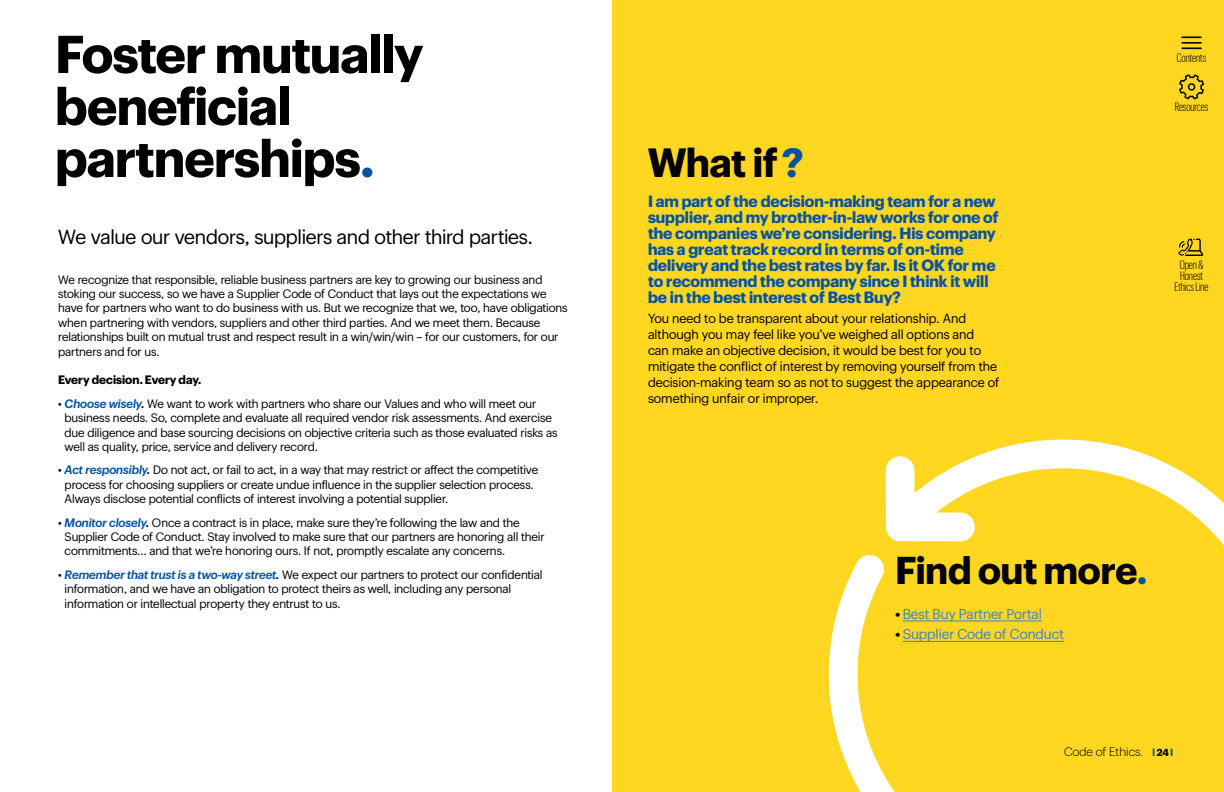
<style>
.page{position:relative;width:1224px;height:792px;background:#fff}
.page>*{position:absolute;margin:0;border:0;box-sizing:border-box;transform-origin:0 0}
.t1{font:700 52px/52px "Human BBY 75";letter-spacing:-.005em;color:#000}
.t2{font:700 40px "Human BBY 75";color:#00030a}
.t3{font:700 38px "Human BBY 75";color:#00030a}
.t4{font:20px "Human BBY 55";letter-spacing:-.015em;color:#000}
.t5{font:700 16px/16px "Human BBY 75";color:#0253a5}
.t6{font:14px "Human BBY 55";color:#4083c4}
.t7{font:13px/16px "Human BBY 55";color:#00030a}
.t8{font:12px/14.4px "Human BBY 55";letter-spacing:-.01em;color:#000}
.t9{font:300 12px/11px "Human BBY Condensed 47";color:#000;text-align:center}
.t10{font:700 12px "Human BBY 75";letter-spacing:.005em;color:#000}
.t11{font:300 12px "Human BBY 45";color:#000}
.s1{color:#0253a5}
.s2{font-family:"Human BBY 66";font-weight:500;font-style:italic;color:#0253a5}
.s3{font-family:"Human BBY 66";font-weight:500;font-style:italic}
.s4{font-family:"Human BBY 75";font-weight:700;color:#00030a}
.s5{font-family:"Human BBY 75";font-weight:700;font-size:10px;color:#0253a5}
.s6{font-family:"Human BBY 75";font-weight:700;font-size:10px}
</style>
<div class="page">
<div style="left:612px;top:0;width:612px;height:792px;background:#ffd620"></div>
<hr style="left:1181px;top:36px;width:21px;height:2px;background:#00030a">
<hr style="left:1181px;top:42px;width:21px;height:2px;background:#00030a">
<hr style="left:1181px;top:47px;width:21px;height:2px;background:#00030a">
<svg style="left:1179px;top:74px;width:26px;height:26px"></svg>
<svg style="left:1178px;top:239px;width:25px;height:17px"></svg>
<svg style="left:829px;top:440px;width:395px;height:352px"></svg>
<hr style="left:903px;top:621px;width:139px;height:1px;background:#4083c4">
<hr style="left:903px;top:641px;width:161px;height:1px;background:#4083c4">
<h1 class="t1" style="left:55px;top:23px;width:369px">Foster mutually beneficial partnerships<span class="s1">.</span></h1>
<h3 class="t4" style="left:58px;top:222px;width:476px">We value our vendors, suppliers and other third parties.</h3>
<p class="t8" style="left:58px;top:271px;width:511px">We recognize that responsible, reliable business partners are key to growing our business and stoking our success, so we have a Supplier Code of Conduct that lays out the expectations we have for partners who want to do business with us. But we recognize that we, too, have obligations when partnering with vendors, suppliers and other third parties. And we meet them. Because relationships built on mutual trust and respect result in a win/win/win – for our customers, for our partners and for us.</p>
<p class="t10" style="left:58px;top:371px;width:145px">Every decision. Every day.</p>
<p class="t8" style="left:65px;top:395px;width:495px;text-indent:-6px">• <span class="s2">Choose wisely</span><span class="s3">.</span> We want to work with partners who share our Values and who will meet our business needs. So, complete and evaluate all required vendor risk assessments. And exercise due diligence and base sourcing decisions on objective criteria such as those evaluated risks as well as quality, price, service and delivery record.</p>
<p class="t8" style="left:65px;top:462px;width:475px;text-indent:-6px">• <span class="s2">Act responsibly</span><span class="s3">.</span> Do not act, or fail to act, in a way that may restrict or affect the competitive process for choosing suppliers or create undue influence in the supplier selection process.<br>Always disclose potential conflicts of interest involving a potential supplier.</p>
<p class="t8" style="left:65px;top:514px;width:482px;text-indent:-6px">• <span class="s2">Monitor closely</span><span class="s3">.</span> Once a contract is in place, make sure they’re following the law and the<br>Supplier Code of Conduct. Stay involved to make sure that our partners are honoring all their commitments… and that we’re honoring ours. If not, promptly escalate any concerns.</p>
<p class="t8" style="left:65px;top:566px;width:479px;text-indent:-6px">• <span class="s2">Remember that trust is a two-way street</span><span class="s3">.</span> We expect our partners to protect our confidential information, and we have an obligation to protect theirs as well, including any personal information or intellectual property they entrust to us.</p>
<h2 class="t2" style="left:648px;top:132px;width:157px">What if<span class="s1">?</span></h2>
<p class="t5" style="left:648px;top:191px;width:352px">I am part of the decision-making team for a new supplier, and my brother-in-law works for one of the companies we’re considering. His company has a great track record in terms of on-time delivery and the best rates by far. Is it OK for me to recommend the company since I think it will be in the best interest of Best Buy?</p>
<p class="t7" style="left:648px;top:309px;width:353px">You need to be transparent about your relationship. And although you may feel like you’ve weighed all options and<br>can make an objective decision, it would be best for you to mitigate the conflict of interest by removing yourself from the decision-making team so as not to suggest the appearance of something unfair or improper.</p>
<p class="t9" style="left:1177px;top:52px;width:31px">Contents</p>
<p class="t9" style="left:1175px;top:100px;width:35px">Resources</p>
<p class="t9" style="left:1175px;top:259px;width:35px">Open &amp;<br>Honest<br>Ethics Line</p>
<h3 class="t3" style="left:896px;top:541px;width:253px">Find out more<span class="s1">.</span></h3>
<p class="t6" style="left:896px;top:603px;width:148px"><span class="s4">•</span> Best Buy Partner Portal</p>
<p class="t6" style="left:896px;top:624px;width:170px"><span class="s4">•</span> Supplier Code of Conduct</p>
<p class="t11" style="left:1064px;top:743px;width:111px">Code of Ethics. <span class="s5">l</span> <span class="s6">24</span> <span class="s5">l</span></p>
</div>
